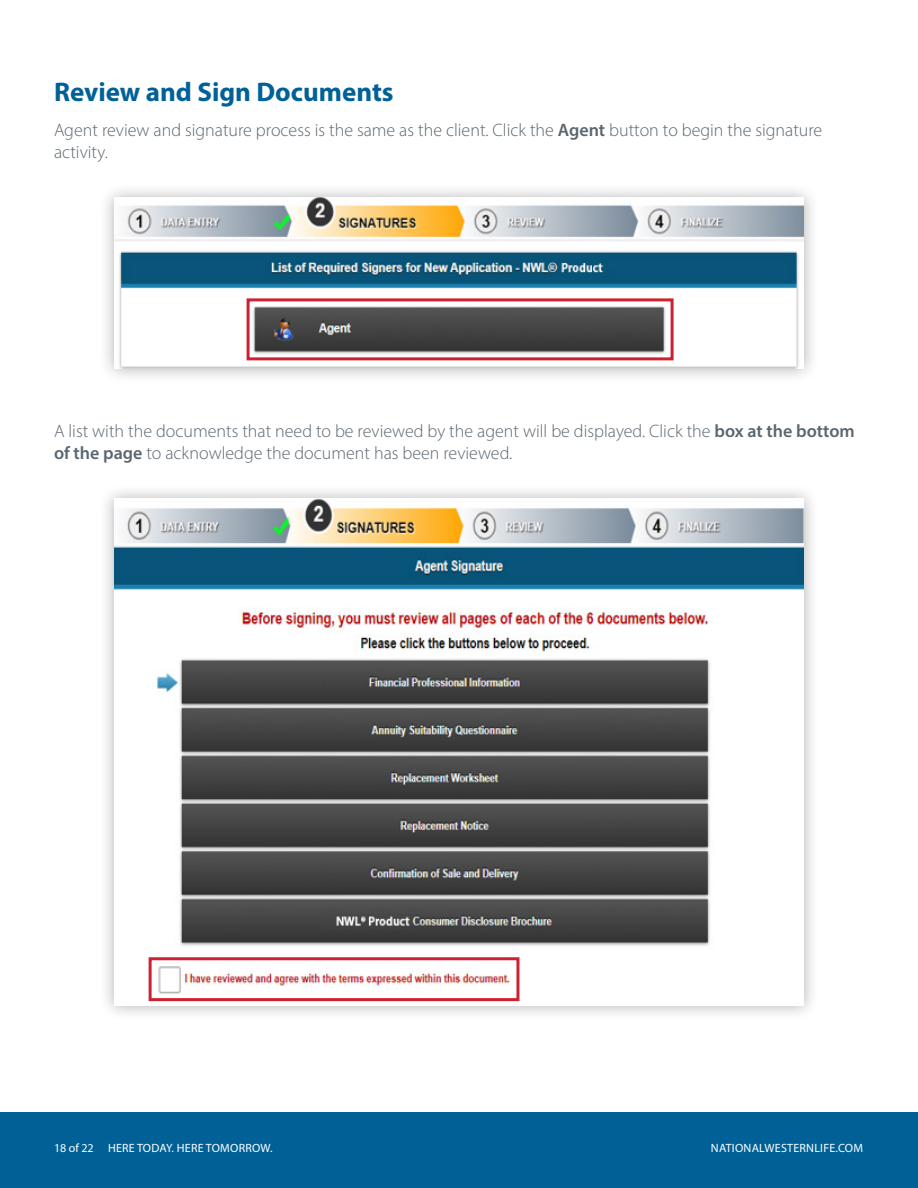
<style>
.page{position:relative;width:918px;height:1188px;background:#fff}
.page>*{position:absolute;margin:0;border:0;box-sizing:border-box;transform-origin:0 0}
.t1{font:700 27px "Myriad Pro";color:#006198}
.t2{font:300 18px/21.6px "Myriad Pro";color:#5a6670}
.t3{font:12px "Myriad Pro";letter-spacing:.02em;color:#fff}
.s1{font-weight:600}
</style>
<div class="page">
<div style="left:0;top:1112px;width:918px;height:76px;background:#016197"></div>
<div style="left:99px;top:183px;width:720px;height:201px;background:#231f20;opacity:.35"></div>
<img style="left:114px;top:198px;width:690px;height:171px">
<div style="left:247px;top:298px;width:427px;height:62px;border:3px solid #cf202f"></div>
<div style="left:99px;top:483px;width:720px;height:538px;background:#231f20;opacity:.35"></div>
<img style="left:114px;top:499px;width:690px;height:506px">
<div style="left:149px;top:957px;width:370px;height:44px;border:3px solid #cf202f"></div>
<p class="t1" style="left:54px;top:75px;width:341px">Review and Sign Documents</p>
<p class="t2" style="left:54px;top:119px;width:770px">Agent review and signature process is the same as the client. Click the <span class="s1">Agent</span> button to begin the signature activity.</p>
<p class="t2" style="left:54px;top:420px;width:802px">A list with the documents that need to be reviewed by the agent will be displayed. Click the <span class="s1">box at the bottom of the page</span> to acknowledge the document has been reviewed.</p>
<p class="t3" style="left:54px;top:1141px;width:220px">18 of 22 HERE TODAY. HERE TOMORROW.</p>
<p class="t3" style="left:711px;top:1141px;width:154px">NATIONALWESTERNLIFE.COM</p>
</div>
